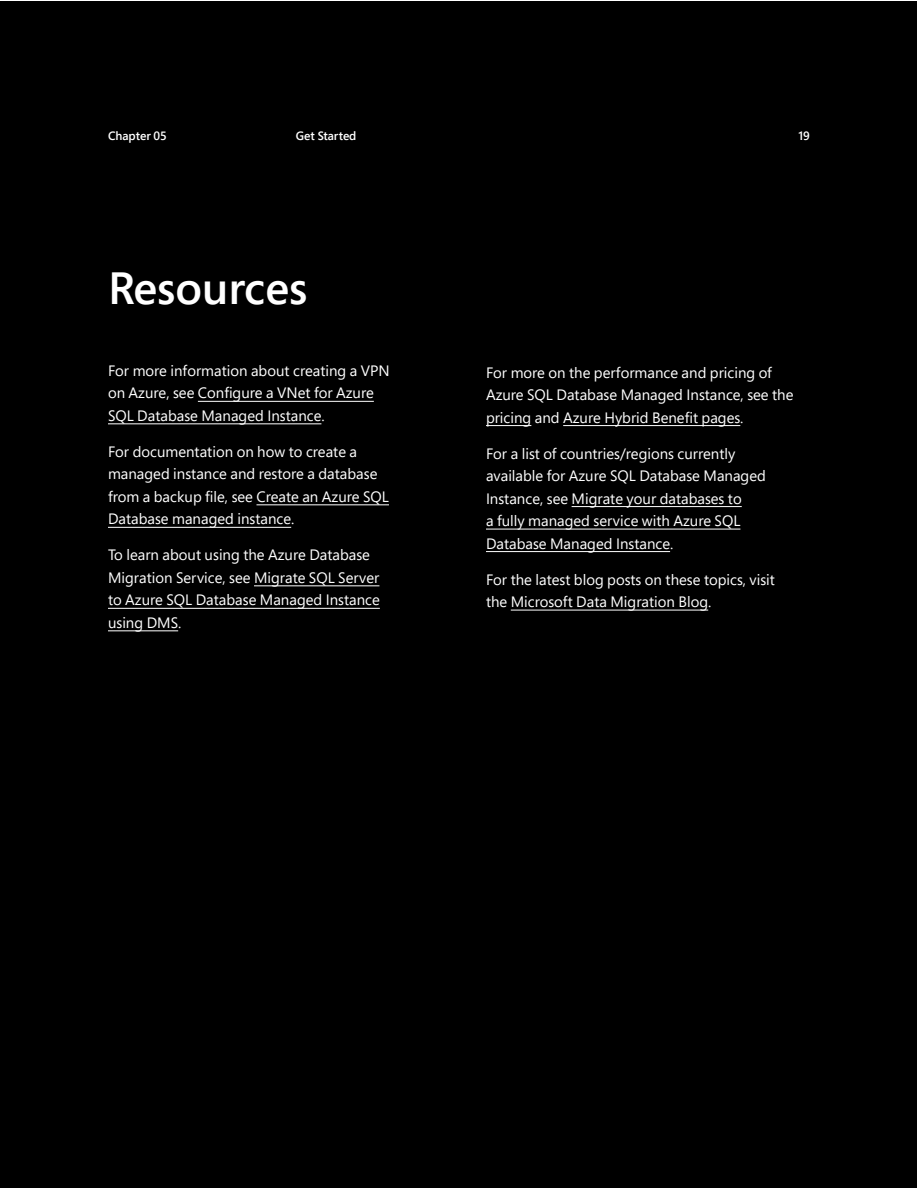
<style>
.page{position:relative;width:918px;height:1188px;background:#fff}
.page>*{position:absolute;margin:0;border:0;box-sizing:border-box;transform-origin:0 0}
.t1{font:600 45px "Segoe Pro";color:#fff}
.t2{font:15px/22.5px "Segoe Pro";color:#fff}
.t3{font:600 12px "Segoe Pro";color:#fff}
</style>
<div class="page">
<div style="left:1px;top:1px;width:916px;height:1186px;background:#000"></div>
<hr style="left:198px;top:401px;width:176px;height:1px;background:#fff">
<hr style="left:108px;top:423px;width:213px;height:1px;background:#fff">
<hr style="left:256px;top:504px;width:133px;height:1px;background:#fff">
<hr style="left:108px;top:527px;width:183px;height:1px;background:#fff">
<hr style="left:254px;top:585px;width:125px;height:1px;background:#fff">
<hr style="left:108px;top:608px;width:272px;height:1px;background:#fff">
<hr style="left:108px;top:630px;width:70px;height:1px;background:#fff">
<hr style="left:486px;top:425px;width:45px;height:1px;background:#fff">
<hr style="left:563px;top:425px;width:177px;height:1px;background:#fff">
<hr style="left:572px;top:506px;width:170px;height:1px;background:#fff">
<hr style="left:486px;top:529px;width:254px;height:1px;background:#fff">
<hr style="left:486px;top:551px;width:184px;height:1px;background:#fff">
<hr style="left:511px;top:610px;width:197px;height:1px;background:#fff">
<p class="t3" style="left:108px;top:127px;width:60px">Chapter 05</p>
<p class="t3" style="left:296px;top:127px;width:62px">Get Started</p>
<h1 class="t1" style="left:108px;top:257px;width:201px">Resources</h1>
<p class="t2" style="left:108px;top:359px;width:283px">For more information about creating a VPN on Azure, see Configure a VNet for Azure<br>SQL Database Managed Instance.</p>
<p class="t2" style="left:108px;top:440px;width:282px">For documentation on how to create a managed instance and restore a database from a backup file, see Create an Azure SQL Database managed instance.</p>
<p class="t2" style="left:108px;top:543px;width:273px">To learn about using the Azure Database<br>Migration Service, see Migrate SQL Server to Azure SQL Database Managed Instance using DMS.</p>
<p class="t3" style="left:798px;top:127px;width:13px">19</p>
<p class="t2" style="left:486px;top:361px;width:309px">For more on the performance and pricing of<br>Azure SQL Database Managed Instance, see the pricing and Azure Hybrid Benefit pages.</p>
<p class="t2" style="left:486px;top:442px;width:281px">For a list of countries/regions currently available for Azure SQL Database Managed Instance, see Migrate your databases to<br>a fully managed service with Azure SQL Database Managed Instance.</p>
<p class="t2" style="left:486px;top:568px;width:291px">For the latest blog posts on these topics, visit the Microsoft Data Migration Blog.</p>
</div>
